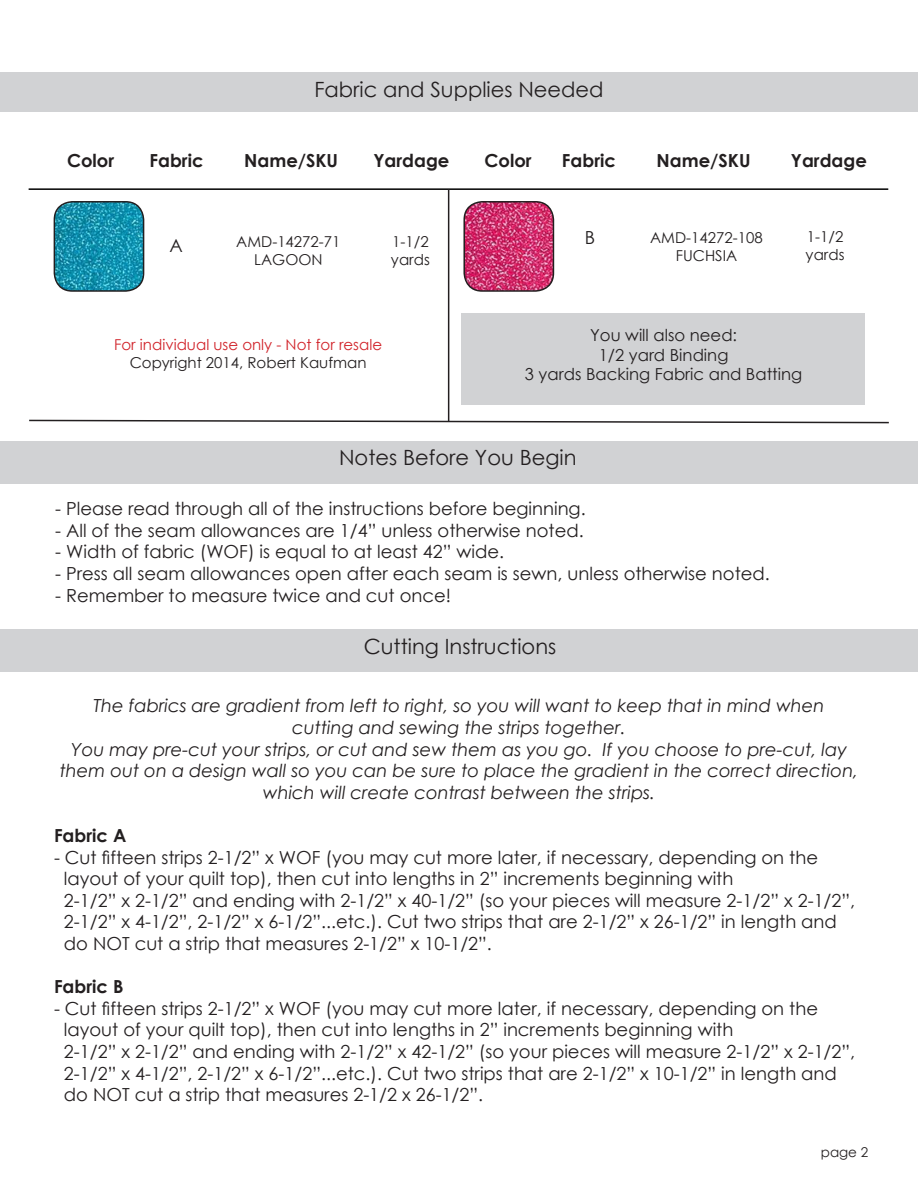
<style>
.page{position:relative;width:918px;height:1188px;background:#fff}
.page>*{position:absolute;margin:0;border:0;box-sizing:border-box;transform-origin:0 0}
.t1{font:21px "Century Gothic";color:#231f20}
.t2{font:18px "Century Gothic";color:#231f20}
.t3{font:italic 18px/21.6px "Century Gothic";color:#231f20;text-align:center}
.t4{font:700 18px "Century Gothic";color:#231f20}
.t5{font:16.5px "Century Gothic";color:#231f20}
.t6{font:15px "Century Gothic";color:#231f20}
.t7{font:15px "Century Gothic";color:#d1232a}
.t8{font:13.5px "Century Gothic";color:#231f20}
</style>
<div class="page">
<div style="left:461px;top:314px;width:404px;height:91px;background:#d1d2d4"></div>
<div style="left:0;top:441px;width:918px;height:43px;background:#d1d2d4"></div>
<div style="left:0;top:629px;width:918px;height:43px;background:#d1d2d4"></div>
<div style="left:0;top:72px;width:918px;height:40px;background:#d1d2d4"></div>
<img style="left:466px;top:202px;width:87px;height:89px">
<div style="left:463px;top:201px;width:91px;height:91px;border:2px solid #231f20;border-radius:18px"></div>
<hr style="left:29px;top:188px;width:859px;height:2px;background:#000">
<svg style="left:29px;top:419px;width:860px;height:5px"></svg>
<hr style="left:448px;top:189px;width:1px;height:233px;background:#231f20">
<img style="left:54px;top:202px;width:90px;height:89px">
<div style="left:54px;top:201px;width:90px;height:91px;border:2px solid #231f20;border-radius:18px"></div>
<p class="t1" style="left:314px;top:75px;width:291px">Fabric and Supplies Needed</p>
<p class="t4" style="left:67px;top:147px;width:49px">Color</p>
<p class="t4" style="left:150px;top:147px;width:56px">Fabric</p>
<p class="t4" style="left:244px;top:147px;width:95px">Name/SKU</p>
<p class="t4" style="left:373px;top:147px;width:77px">Yardage</p>
<p class="t4" style="left:485px;top:147px;width:49px">Color</p>
<p class="t4" style="left:562px;top:147px;width:55px">Fabric</p>
<p class="t4" style="left:657px;top:147px;width:95px">Name/SKU</p>
<p class="t4" style="left:791px;top:147px;width:77px">Yardage</p>
<p class="t2" style="left:169px;top:233px;width:15px">A</p>
<p class="t6" style="left:236px;top:232px;width:106px">AMD-14272-71</p>
<p class="t6" style="left:254px;top:250px;width:70px">LAGOON</p>
<p class="t6" style="left:392px;top:231px;width:38px">1-1/2</p>
<p class="t6" style="left:391px;top:249px;width:40px">yards</p>
<p class="t2" style="left:585px;top:225px;width:12px">B</p>
<p class="t6" style="left:650px;top:227px;width:114px">AMD-14272-108</p>
<p class="t6" style="left:676px;top:245px;width:63px">FUCHSIA</p>
<p class="t6" style="left:807px;top:226px;width:38px">1-1/2</p>
<p class="t6" style="left:806px;top:244px;width:40px">yards</p>
<p class="t7" style="left:114px;top:334px;width:269px">For individual use only - Not for resale</p>
<p class="t6" style="left:130px;top:352px;width:238px">Copyright 2014, Robert Kaufman</p>
<p class="t5" style="left:590px;top:323px;width:149px">You will also need:</p>
<p class="t5" style="left:599px;top:343px;width:131px">1/2 yard Binding</p>
<p class="t5" style="left:525px;top:363px;width:279px">3 yards Backing Fabric and Batting</p>
<p class="t1" style="left:339px;top:443px;width:239px">Notes Before You Begin</p>
<p class="t2" style="left:55px;top:496px;width:532px">- Please read through all of the instructions before beginning.</p>
<p class="t2" style="left:55px;top:518px;width:530px">- All of the seam allowances are 1/4” unless otherwise noted.</p>
<p class="t2" style="left:55px;top:539px;width:450px">- Width of fabric (WOF) is equal to at least 42” wide.</p>
<p class="t2" style="left:55px;top:561px;width:716px">- Press all seam allowances open after each seam is sewn, unless otherwise noted.</p>
<p class="t2" style="left:55px;top:583px;width:397px">- Remember to measure twice and cut once!</p>
<p class="t1" style="left:364px;top:632px;width:194px">Cutting Instructions</p>
<p class="t3" style="left:93px;top:695px;width:733px">The fabrics are gradient from left to right, so you will want to keep that in mind when</p>
<p class="t3" style="left:292px;top:716px;width:335px">cutting and sewing the strips together.</p>
<p class="t3" style="left:60px;top:738px;width:800px">You may pre-cut your strips, or cut and sew them as you go. If you choose to pre-cut, lay them out on a design wall so you can be sure to place the gradient in the correct direction, which will create contrast between the strips.</p>
<p class="t4" style="left:54px;top:822px;width:74px">Fabric A</p>
<p class="t2" style="left:54px;top:845px;width:766px">- Cut fifteen strips 2-1/2” x WOF (you may cut more later, if necessary, depending on the</p>
<p class="t2" style="left:64px;top:866px;width:671px">layout of your quilt top), then cut into lengths in 2” increments beginning with</p>
<p class="t2" style="left:64px;top:888px;width:793px">2-1/2” x 2-1/2” and ending with 2-1/2” x 40-1/2” (so your pieces will measure 2-1/2” x 2-1/2”,</p>
<p class="t2" style="left:64px;top:909px;width:774px">2-1/2” x 4-1/2”, 2-1/2” x 6-1/2”...etc.). Cut two strips that are 2-1/2” x 26-1/2” in length and</p>
<p class="t2" style="left:64px;top:931px;width:429px">do NOT cut a strip that measures 2-1/2” x 10-1/2”.</p>
<p class="t4" style="left:54px;top:973px;width:71px">Fabric B</p>
<p class="t2" style="left:54px;top:996px;width:766px">- Cut fifteen strips 2-1/2” x WOF (you may cut more later, if necessary, depending on the</p>
<p class="t2" style="left:64px;top:1017px;width:671px">layout of your quilt top), then cut into lengths in 2” increments beginning with</p>
<p class="t2" style="left:64px;top:1039px;width:793px">2-1/2” x 2-1/2” and ending with 2-1/2” x 42-1/2” (so your pieces will measure 2-1/2” x 2-1/2”,</p>
<p class="t2" style="left:64px;top:1061px;width:774px">2-1/2” x 4-1/2”, 2-1/2” x 6-1/2”...etc.). Cut two strips that are 2-1/2” x 10-1/2” in length and</p>
<p class="t2" style="left:64px;top:1082px;width:421px">do NOT cut a strip that measures 2-1/2 x 26-1/2”.</p>
<p class="t8" style="left:821px;top:1143px;width:49px">page 2</p>
</div>
